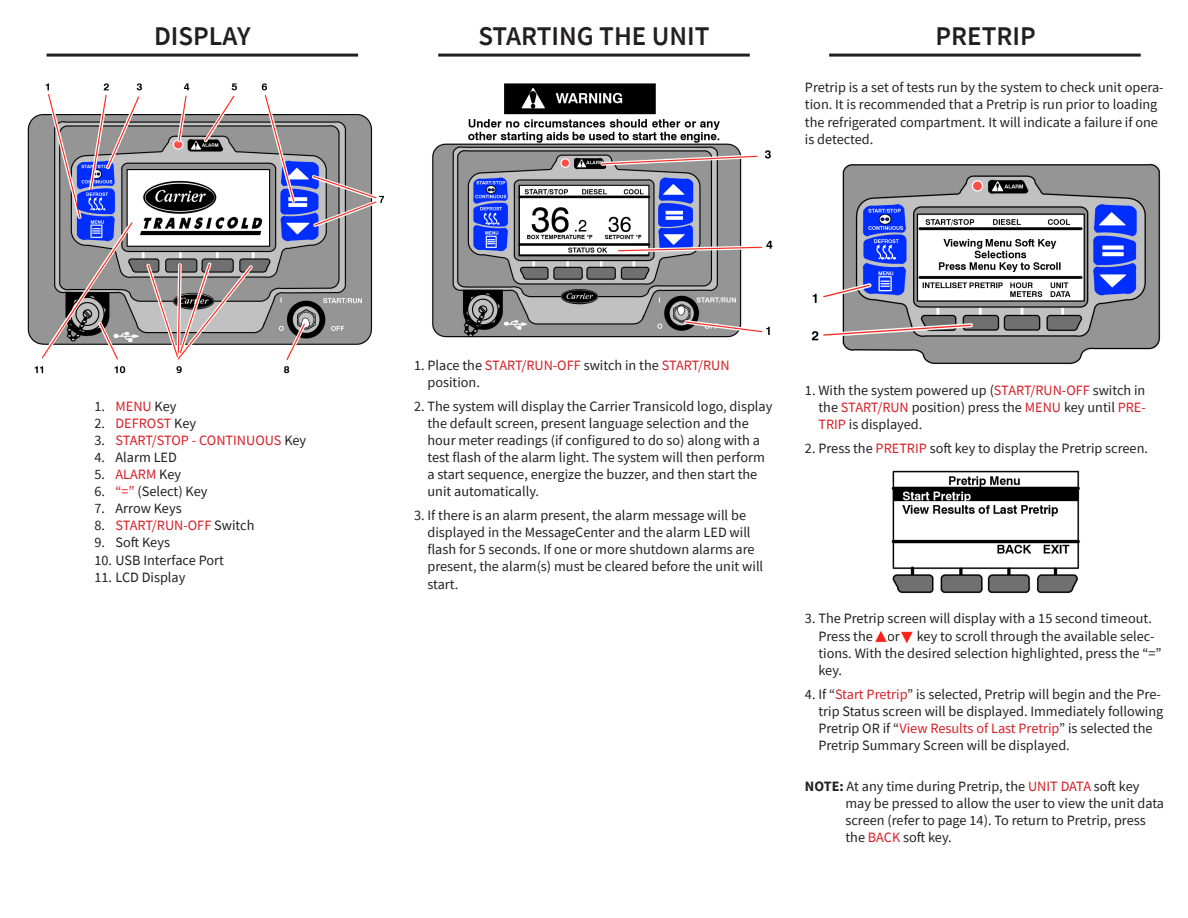
<style>
.page{position:relative;width:1188px;height:918px;background:#fff}
.page>*{position:absolute;margin:0;border:0;box-sizing:border-box;transform-origin:0 0}
.t1{font:600 27px "Source Sans Pro";color:#231f20}
.t2{font:14.25px/17.1px "Source Sans Pro";color:#231f20}
.t3{font:14.25px "Source Sans Pro";color:#d52027}
.s1{color:#d52027}
.s2{color:#231f20}
.s3{font-weight:700}
</style>
<div class="page">
<img style="left:27px;top:83px;width:356px;height:291px">
<img style="left:432px;top:83px;width:341px;height:255px">
<img style="left:811px;top:163px;width:350px;height:202px">
<img style="left:891px;top:470px;width:189px;height:124px">
<svg style="left:901px;top:631px;width:12px;height:12px"></svg>
<svg style="left:875px;top:631px;width:12px;height:12px"></svg>
<hr style="left:47px;top:54px;width:311px;height:3px;background:#231f20">
<hr style="left:438px;top:54px;width:312px;height:3px;background:#231f20">
<hr style="left:829px;top:54px;width:312px;height:3px;background:#231f20">
<p class="t1" style="left:154px;top:18px;width:98px">DISPLAY</p>
<p class="t1" style="left:478px;top:18px;width:233px">STARTING THE UNIT</p>
<p class="t1" style="left:936px;top:18px;width:102px">PRETRIP</p>
<p class="t2" style="left:94px;top:397px;width:84px">1. <span class="s1">MENU</span> Key</p>
<p class="t3" style="left:94px;top:414px;width:103px"><span class="s2">2.</span> DEFROST <span class="s2">Key</span></p>
<p class="t3" style="left:94px;top:431px;width:213px"><span class="s2">3.</span> START/STOP - CONTINUOUS <span class="s2">Key</span></p>
<p class="t2" style="left:94px;top:449px;width:84px">4. Alarm LED</p>
<p class="t2" style="left:94px;top:466px;width:88px">5. <span class="s1">ALARM</span> Key</p>
<p class="t2" style="left:94px;top:483px;width:115px">6. <span class="s1">“=”</span> (Select) Key</p>
<p class="t2" style="left:94px;top:500px;width:89px">7. Arrow Keys</p>
<p class="t3" style="left:94px;top:517px;width:161px"><span class="s2">8.</span> START/RUN-OFF <span class="s2">Switch</span></p>
<p class="t2" style="left:94px;top:534px;width:77px">9. Soft Keys</p>
<p class="t2" style="left:94px;top:551px;width:131px">10. USB Interface Port</p>
<p class="t2" style="left:94px;top:568px;width:92px">11. LCD Display</p>
<p class="t2" style="left:805px;top:79px;width:360px">Pretrip is a set of tests run by the system to check unit opera&shy;tion. It is recommended that a Pretrip is run prior to loading the refrigerated compartment. It will indicate a failure if one is detected.</p>
<p class="t2" style="left:428px;top:357px;width:304px;text-indent:-14px">1. Place the <span class="s1">START/RUN-OFF</span> switch in the <span class="s1">START/RUN </span>position.</p>
<p class="t2" style="left:428px;top:397px;width:346px;text-indent:-14px">2. The system will display the Carrier Transicold logo, display the default screen, present language selection and the hour meter readings (if configured to do so) along with a test flash of the alarm light. The system will then perform a start sequence, energize the buzzer, and then start the unit automatically.</p>
<p class="t2" style="left:428px;top:507px;width:337px;text-indent:-14px">3. If there is an alarm present, the alarm message will be displayed in the MessageCenter and the alarm LED will flash for 5 seconds. If one or more shutdown alarms are present, the alarm(s) must be cleared before the unit will start.</p>
<p class="t2" style="left:818px;top:381px;width:329px;text-align:justify;text-indent:-14px">1. With the system powered up (<span class="s1">START/RUN-OFF</span> switch in the <span class="s1">START/RUN</span> position) press the <span class="s1">MENU</span> key until <span class="s1">PRE-TRIP</span> is displayed.</p>
<p class="t2" style="left:805px;top:439px;width:345px">2. Press the <span class="s1">PRETRIP</span> soft key to display the Pretrip screen.</p>
<p class="t2" style="left:818px;top:610px;width:345px;text-indent:-14px">3. The Pretrip screen will display with a 15 second timeout.<br>Press the or key to scroll through the available selec&shy;tions. With the desired selection highlighted, press the “=” key.</p>
<p class="t2" style="left:818px;top:685px;width:347px;text-indent:-14px">4. If “<span class="s1">Start Pretrip</span>” is selected, Pretrip will begin and the Pre&shy;trip Status screen will be displayed. Immediately following Pretrip OR if “<span class="s1">View Results of Last Pretrip</span>” is selected the Pretrip Summary Screen will be displayed.</p>
<p class="t2" style="left:845px;top:778px;width:320px;text-indent:-40px"><span class="s3">NOTE:</span> At any time during Pretrip, the <span class="s1">UNIT DATA</span> soft key may be pressed to allow the user to view the unit data screen (refer to page 14). To return to Pretrip, press the <span class="s1">BACK</span> soft key.</p>
</div>
